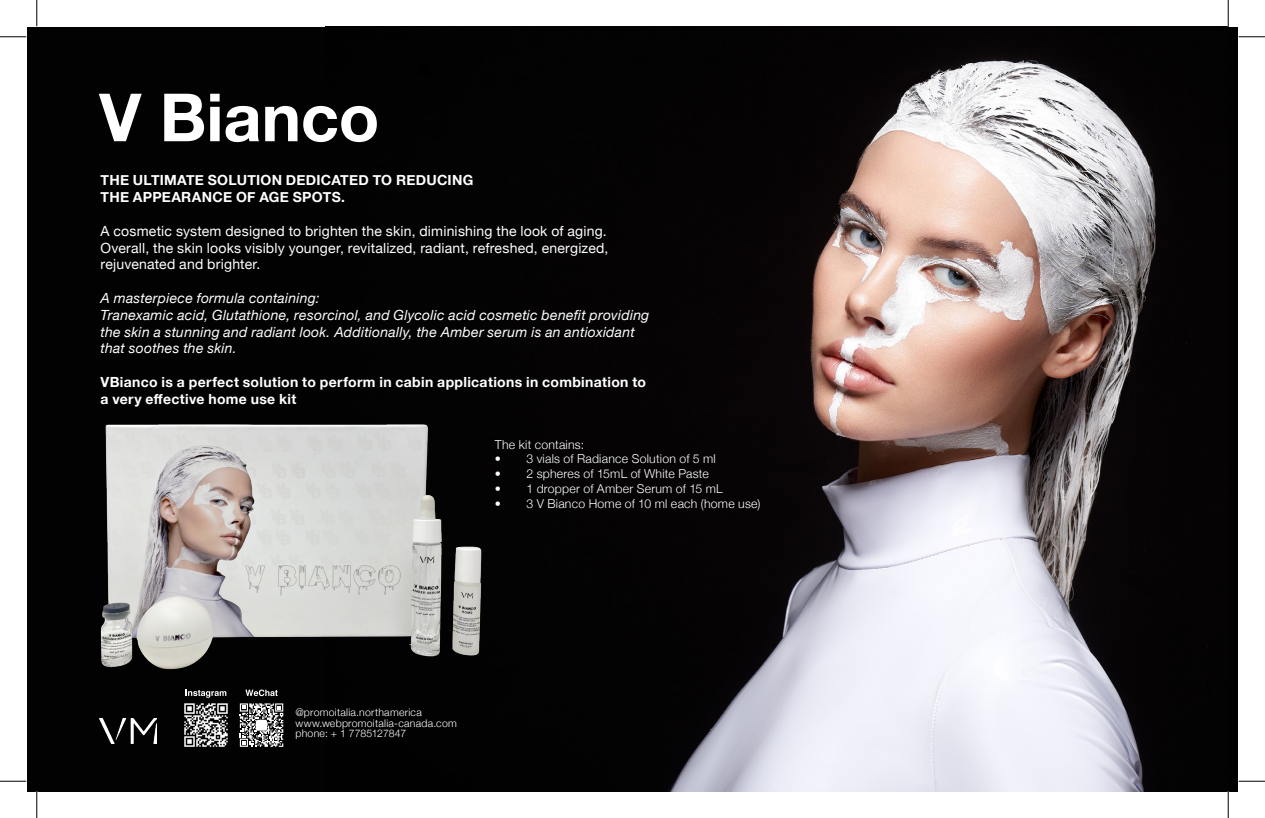
<style>
.page{position:relative;width:1265px;height:818px;background:#fff}
.page>*{position:absolute;margin:0;border:0;box-sizing:border-box;transform-origin:0 0}
.t1{font:700 66.5px "Helvetica Neue";letter-spacing:-.005em;color:#fff}
.t2{font:italic 14px/16.8px "Helvetica Neue";letter-spacing:.015em;color:#fff}
.t3{font:14px/16.8px "Helvetica Neue";letter-spacing:.015em;color:#fff}
.t4{font:700 14px "Helvetica Neue";letter-spacing:.02em;color:#fff}
.t5{font:300 12.25px "Helvetica Neue";letter-spacing:.02em;color:#fff}
.t6{font:300 10.5px "Helvetica Neue";letter-spacing:.025em;color:#fff}
</style>
<div class="page">
<div style="left:27px;top:27px;width:337px;height:764px;background:#020202"></div>
<img style="left:364px;top:27px;width:863px;height:764px">
<div style="left:1227px;top:27px;width:10px;height:764px;background:#020202"></div>
<img style="left:100px;top:718px;width:56px;height:25px">
<img style="left:100px;top:355px;width:422px;height:335px">
<svg style="left:240px;top:703px;width:43px;height:43px"></svg>
<div style="left:256px;top:719px;width:11px;height:11px;background:#fff;border-radius:2px"></div>
<svg style="left:245px;top:689px;width:32px;height:7px"></svg>
<svg style="left:186px;top:689px;width:40px;height:8px"></svg>
<svg style="left:184px;top:703px;width:44px;height:43px"></svg>
<svg style="left:0;top:36px;width:26px;height:1px"></svg>
<svg style="left:1238px;top:36px;width:26px;height:1px"></svg>
<svg style="left:0;top:781px;width:26px;height:1px"></svg>
<svg style="left:1238px;top:781px;width:26px;height:1px"></svg>
<svg style="left:36px;top:0;width:1px;height:26px"></svg>
<svg style="left:36px;top:791px;width:1px;height:27px"></svg>
<svg style="left:1227px;top:0;width:1px;height:26px"></svg>
<svg style="left:1227px;top:791px;width:1px;height:27px"></svg>
<p class="t1" style="left:99px;top:65px;width:281px">V Bianco</p>
<p class="t4" style="left:101px;top:169px;width:374px">THE ULTIMATE SOLUTION DEDICATED TO REDUCING</p>
<p class="t4" style="left:101px;top:186px;width:246px">THE APPEARANCE OF AGE SPOTS.</p>
<p class="t3" style="left:101px;top:223px;width:507px">A cosmetic system designed to brighten the skin, diminishing the look of aging.</p>
<p class="t3" style="left:101px;top:240px;width:509px">Overall, the skin looks visibly younger, revitalized, radiant, refreshed, energized, rejuvenated and brighter.</p>
<p class="t2" style="left:101px;top:290px;width:221px">A masterpiece formula containing:</p>
<p class="t2" style="left:101px;top:307px;width:550px">Tranexamic acid, Glutathione, resorcinol, and Glycolic acid cosmetic benefit providing the skin a stunning and radiant look. Additionally, the Amber serum is an antioxidant that soothes the skin.</p>
<p class="t4" style="left:101px;top:371px;width:547px">VBianco is a perfect solution to perform in cabin applications in combination to</p>
<p class="t4" style="left:101px;top:388px;width:197px">a very effective home use kit</p>
<p class="t5" style="left:495px;top:434px;width:91px">The kit contains:</p>
<p class="t5" style="left:495px;top:449px;width:222px">• 3 vials of Radiance Solution of 5 ml</p>
<p class="t5" style="left:495px;top:464px;width:215px">• 2 spheres of 15mL of White Paste</p>
<p class="t5" style="left:495px;top:478px;width:229px">• 1 dropper of Amber Serum of 15 mL</p>
<p class="t5" style="left:495px;top:493px;width:267px">• 3 V Bianco Home of 10 ml each (home use)</p>
<p class="t6" style="left:295px;top:704px;width:128px">@promoitalia.northamerica</p>
<p class="t6" style="left:295px;top:714px;width:163px">www.webpromoitalia-canada.com</p>
<p class="t6" style="left:295px;top:725px;width:112px">phone: + 1 7785127847</p>
</div>
